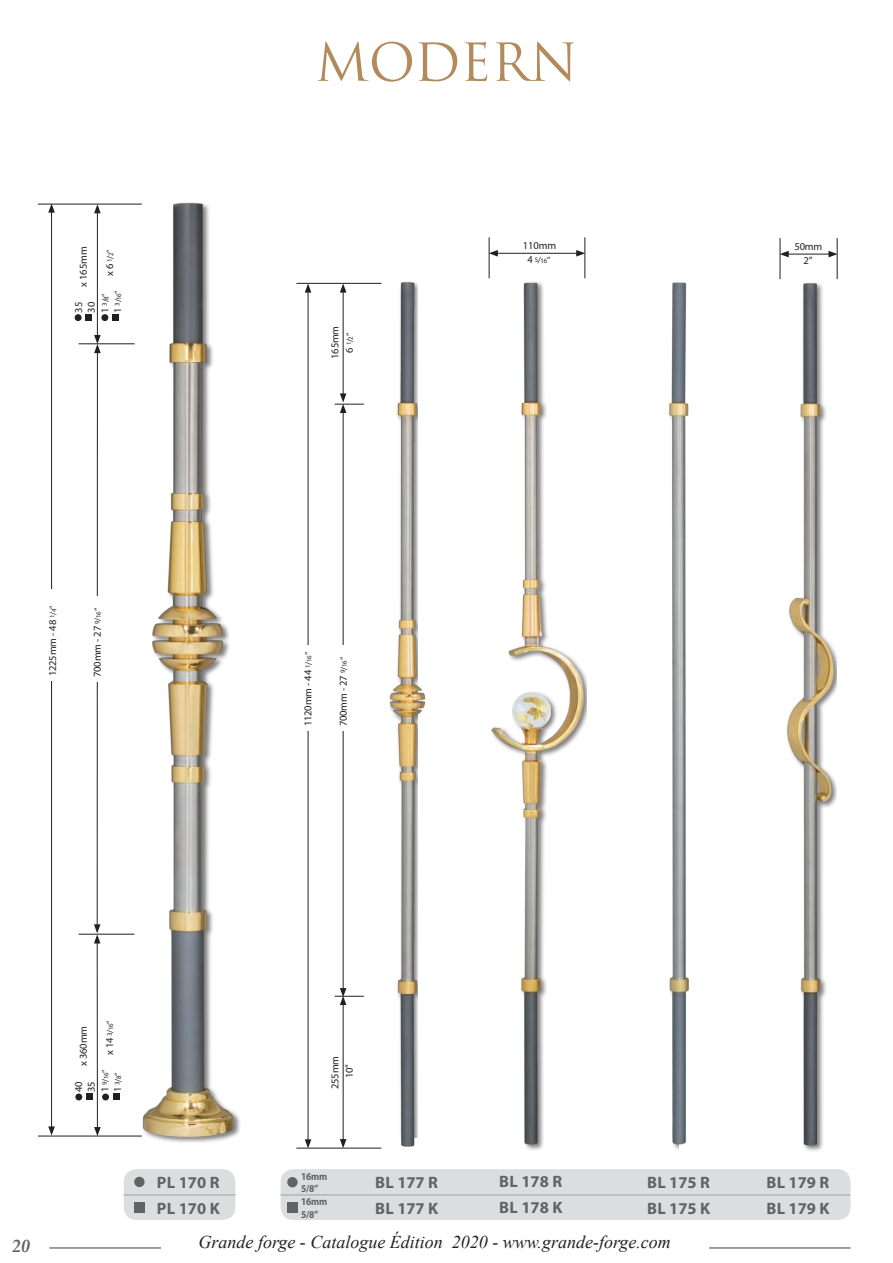
<style>
.page{position:relative;width:893px;height:1263px;background:#fff}
.page>*{position:absolute;margin:0;border:0;box-sizing:border-box;transform-origin:0 0}
.t1{font:51px "Trajan Pro";color:#b38b5b}
.t2{font:italic 18px "Times New Roman";color:#231f20}
.t3{font:italic 700 18px "Palatino Linotype";color:#231f20}
.Lég_réserve{font:700 16.5px "Myriad Pro";color:#636366}
.Normal_e{font:10.5px "Myriad Pro";letter-spacing:-.01em;color:#231f20}
.Normal_e-2{font:700 10.5px "Myriad Pro";letter-spacing:-.015em;color:#636366;scale:.9 1}
.Normal_e-3{font:6.75px "Myriad Pro";color:#231f20}
.s1{font-size:6.75px}
.s2{font-size:9px}
.s3{font-size:10.5px}
</style>
<div class="page">
<hr style="left:708px;top:1247px;width:143px;height:1px;background:#231f20">
<hr style="left:49px;top:1247px;width:112px;height:1px;background:#231f20">
<img style="left:133px;top:202px;width:102px;height:941px">
<div style="left:124px;top:1169px;width:111px;height:51px;background:#dcdddf;border-radius:13px"></div>
<hr style="left:124px;top:1194px;width:111px;height:1px;background:#9d9fa2">
<div style="left:134px;top:1177px;width:11px;height:10px;background:#636366;border-radius:50%"></div>
<div style="left:134px;top:1202px;width:11px;height:11px;background:#636366"></div>
<div style="left:281px;top:1169px;width:569px;height:51px;background:#dcdddf;border-radius:13px"></div>
<hr style="left:281px;top:1194px;width:569px;height:1px;background:#9d9fa2">
<div style="left:287px;top:1177px;width:11px;height:10px;background:#636366;border-radius:50%"></div>
<div style="left:287px;top:1202px;width:11px;height:11px;background:#636366"></div>
<img style="left:779px;top:266px;width:59px;height:884px">
<hr style="left:780px;top:238px;width:1px;height:41px;background:#231f20">
<hr style="left:837px;top:238px;width:1px;height:41px;background:#231f20">
<hr style="left:786px;top:254px;width:45px;height:1px;background:#231f20">
<svg style="left:780px;top:251px;width:9px;height:6px"></svg>
<svg style="left:828px;top:251px;width:10px;height:6px"></svg>
<img style="left:669px;top:282px;width:20px;height:868px">
<img style="left:488px;top:274px;width:99px;height:875px">
<hr style="left:489px;top:237px;width:1px;height:41px;background:#231f20">
<hr style="left:585px;top:237px;width:1px;height:41px;background:#231f20">
<hr style="left:495px;top:253px;width:84px;height:1px;background:#231f20">
<svg style="left:489px;top:250px;width:9px;height:7px"></svg>
<svg style="left:576px;top:250px;width:9px;height:7px"></svg>
<img style="left:376px;top:281px;width:50px;height:868px">
<hr style="left:343px;top:290px;width:1px;height:106px;background:#231f20">
<svg style="left:340px;top:284px;width:6px;height:9px"></svg>
<hr style="left:296px;top:283px;width:85px;height:1px;background:#231f20">
<hr style="left:296px;top:1148px;width:85px;height:1px;background:#231f20">
<hr style="left:343px;top:411px;width:1px;height:579px;background:#231f20">
<svg style="left:335px;top:393px;width:29px;height:20px"></svg>
<hr style="left:343px;top:1002px;width:1px;height:139px;background:#231f20">
<svg style="left:335px;top:988px;width:29px;height:17px"></svg>
<svg style="left:340px;top:1139px;width:6px;height:9px"></svg>
<hr style="left:308px;top:290px;width:1px;height:852px;background:#231f20">
<svg style="left:305px;top:283px;width:6px;height:10px"></svg>
<svg style="left:305px;top:1139px;width:6px;height:9px"></svg>
<div style="left:302px;top:645px;width:12px;height:86px;background:#fff"></div>
<div style="left:337px;top:645px;width:13px;height:86px;background:#fff"></div>
<hr style="left:97px;top:211px;width:1px;height:126px;background:#231f20">
<svg style="left:94px;top:205px;width:7px;height:8px"></svg>
<hr style="left:38px;top:204px;width:104px;height:1px;background:#231f20">
<hr style="left:38px;top:1136px;width:104px;height:1px;background:#231f20">
<hr style="left:79px;top:344px;width:56px;height:1px;background:#231f20">
<hr style="left:79px;top:934px;width:55px;height:1px;background:#231f20">
<hr style="left:97px;top:351px;width:1px;height:576px;background:#231f20">
<svg style="left:94px;top:335px;width:7px;height:18px"></svg>
<hr style="left:97px;top:941px;width:1px;height:188px;background:#231f20">
<svg style="left:94px;top:924px;width:6px;height:19px"></svg>
<svg style="left:94px;top:1127px;width:7px;height:9px"></svg>
<div style="left:75px;top:314px;width:7px;height:7px;background:#231f20;border-radius:50%"></div>
<div style="left:86px;top:314px;width:6px;height:7px;background:#231f20"></div>
<div style="left:101px;top:314px;width:7px;height:7px;background:#231f20;border-radius:50%"></div>
<div style="left:112px;top:314px;width:7px;height:7px;background:#231f20"></div>
<div style="left:75px;top:1093px;width:7px;height:7px;background:#231f20;border-radius:50%"></div>
<svg style="left:86px;top:1094px;width:6px;height:6px"></svg>
<div style="left:102px;top:1093px;width:7px;height:7px;background:#231f20;border-radius:50%"></div>
<svg style="left:113px;top:1094px;width:6px;height:6px"></svg>
<div style="left:91px;top:596px;width:13px;height:85px;background:#fff"></div>
<hr style="left:51px;top:210px;width:1px;height:919px;background:#231f20">
<svg style="left:48px;top:204px;width:7px;height:9px"></svg>
<svg style="left:48px;top:1126px;width:7px;height:9px"></svg>
<div style="left:46px;top:589px;width:13px;height:92px;background:#fff"></div>
<p class="Normal_e" style="left:77px;top:287px;width:42px;rotate:-90deg">x 165mm</p>
<p class="Normal_e" style="left:103px;top:276px;width:28px;rotate:-90deg">x 6 <span class="s1">1</span><span class="s2">/</span><span class="s1">2</span><span class="s2">”</span></p>
<p class="Normal_e-3" style="left:101px;top:313px;width:21px;rotate:-90deg"><span class="s3">1</span> 3<span class="s2">/</span>8<span class="s2">”</span></p>
<p class="Normal_e-3" style="left:115px;top:313px;width:24px;rotate:-90deg"><span class="s3">1</span> 3<span class="s2">/</span>16<span class="s2">”</span></p>
<p class="Normal_e" style="left:72px;top:313px;width:12px;rotate:-90deg">35</p>
<p class="Normal_e" style="left:85px;top:313px;width:12px;rotate:-90deg">30</p>
<p class="Normal_e" style="left:46px;top:676px;width:72px;rotate:-90deg">1225mm - 48 <span class="s1">1</span><span class="s2">/</span><span class="s1">4</span><span class="s2">”</span></p>
<p class="Normal_e" style="left:91px;top:677px;width:71px;rotate:-90deg">700mm - 27 <span class="s1">9</span><span class="s2">/</span><span class="s1">16</span><span class="s2">”</span></p>
<p class="t1" style="left:315px;top:30px;width:264px">MODERN</p>
<p class="Normal_e" style="left:329px;top:359px;width:35px;rotate:-90deg">165mm</p>
<p class="Normal_e-3" style="left:346px;top:353px;width:21px;rotate:-90deg"><span class="s3">6</span> 1<span class="s2">/</span>2<span class="s2">”</span></p>
<p class="Normal_e" style="left:302px;top:726px;width:76px;rotate:-90deg">1120mm - 44 <span class="s1">1</span><span class="s2">/</span><span class="s1">16</span><span class="s2">”</span></p>
<p class="Normal_e" style="left:337px;top:726px;width:71px;rotate:-90deg">700mm - 27 <span class="s1">9</span><span class="s2">/</span><span class="s1">16</span><span class="s2">”</span></p>
<p class="Normal_e" style="left:523px;top:239px;width:35px">110mm</p>
<p class="Normal_e-3" style="left:528px;top:257px;width:24px"><span class="s3">4</span> 5<span class="s2">/</span>16<span class="s2">”</span></p>
<p class="Normal_e" style="left:794px;top:240px;width:29px">50mm</p>
<p class="Normal_e" style="left:803px;top:254px;width:10px">2”</p>
<p class="Normal_e" style="left:77px;top:1066px;width:42px;rotate:-90deg">x 360mm</p>
<p class="Normal_e" style="left:103px;top:1055px;width:36px;rotate:-90deg">x 14 <span class="s1">3</span><span class="s2">/</span><span class="s1">16</span><span class="s2">”</span></p>
<p class="Normal_e-3" style="left:102px;top:1092px;width:24px;rotate:-90deg"><span class="s3">1</span> 9<span class="s2">/</span>16<span class="s2">”</span></p>
<p class="Normal_e-3" style="left:114px;top:1092px;width:21px;rotate:-90deg"><span class="s3">1</span> 3<span class="s2">/</span>8<span class="s2">”</span></p>
<p class="Normal_e" style="left:72px;top:1092px;width:12px;rotate:-90deg">40</p>
<p class="Normal_e" style="left:85px;top:1092px;width:12px;rotate:-90deg">35</p>
<p class="Lég_réserve" style="left:157px;top:1172px;width:64px">PL 170 R</p>
<p class="Lég_réserve" style="left:157px;top:1197px;width:64px">PL 170 K</p>
<p class="Normal_e" style="left:329px;top:1089px;width:35px;rotate:-90deg">255mm</p>
<p class="Normal_e" style="left:343px;top:1078px;width:16px;rotate:-90deg">10”</p>
<p class="Normal_e-2" style="left:301px;top:1169px;width:31px">16mm</p>
<p class="Normal_e-2" style="left:301px;top:1182px;width:21px">5/8”</p>
<p class="Normal_e-2" style="left:301px;top:1195px;width:31px">16mm</p>
<p class="Normal_e-2" style="left:301px;top:1207px;width:21px">5/8”</p>
<p class="Lég_réserve" style="left:375px;top:1172px;width:64px">BL 177 R</p>
<p class="Lég_réserve" style="left:375px;top:1197px;width:65px">BL 177 K</p>
<p class="Lég_réserve" style="left:499px;top:1171px;width:64px">BL 178 R</p>
<p class="Lég_réserve" style="left:499px;top:1196px;width:65px">BL 178 K</p>
<p class="Lég_réserve" style="left:647px;top:1172px;width:64px">BL 175 R</p>
<p class="Lég_réserve" style="left:647px;top:1197px;width:65px">BL 175 K</p>
<h2 class="t3" style="left:12px;top:1233px;width:20px">20</h2>
<h2 class="t2" style="left:199px;top:1229px;width:474px">Grande forge - Catalogue Édition 2020 - www.grande-forge.com</h2>
<p class="Lég_réserve" style="left:766px;top:1172px;width:64px">BL 179 R</p>
<p class="Lég_réserve" style="left:766px;top:1197px;width:65px">BL 179 K</p>
</div>
